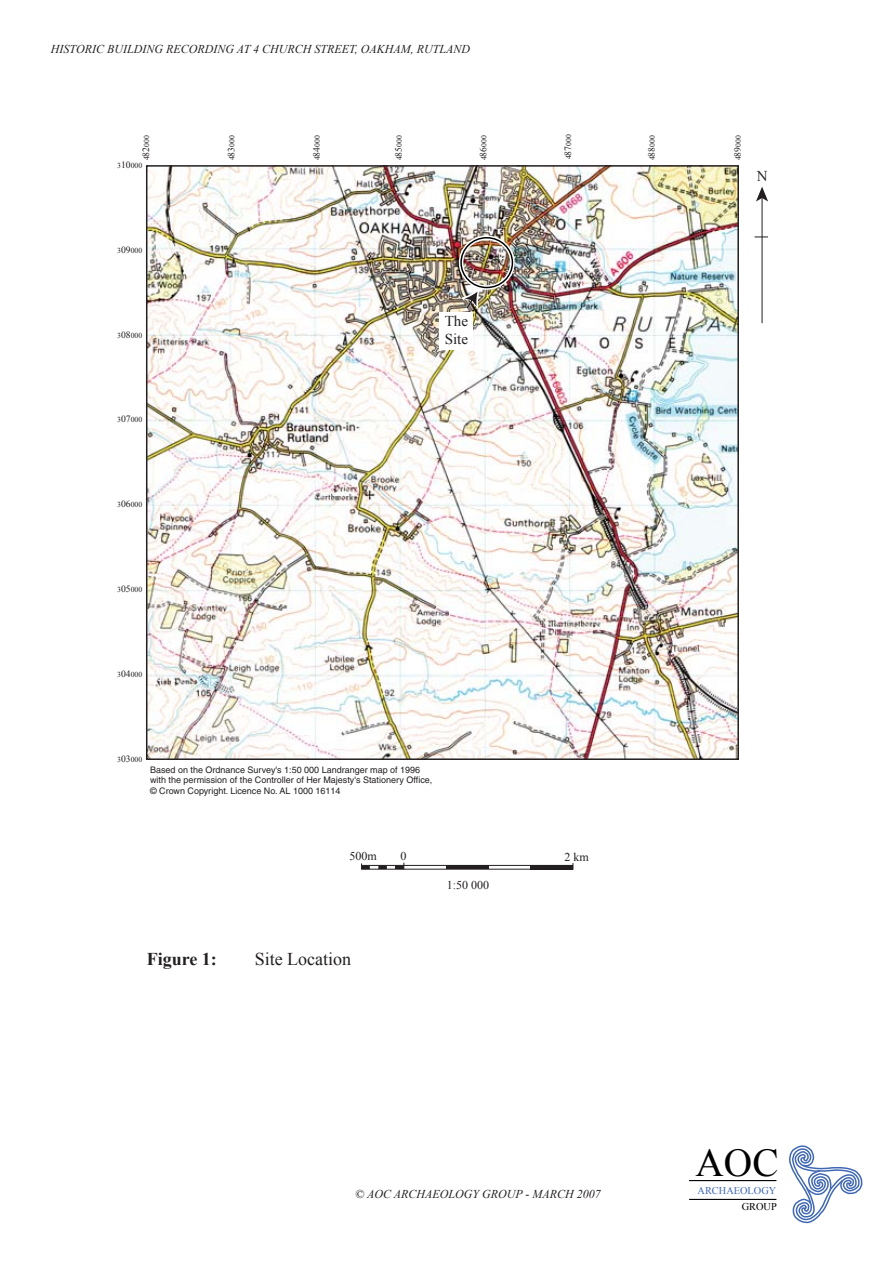
<style>
.page{position:relative;width:893px;height:1263px;background:#fff}
.page>*{position:absolute;margin:0;border:0;box-sizing:border-box;transform-origin:0 0}
.t1{font:39.45px "Times New Roman";color:#000}
.t2{font:18px "Times New Roman";color:#231f20}
.t3{font:700 18px "Times New Roman";color:#231f20}
.t4{font:15px/18px "Times New Roman";color:#231f20}
.t5{font:italic 12px "Times New Roman";color:#231f20}
.t6{font:12px "Times New Roman";color:#231f20}
.t7{font:10.35px "Times New Roman";color:#4068b2}
.t8{font:10.35px "Times New Roman";color:#000}
.t9{font:9px/10.8px "Helvetica";color:#231f20}
.t10{font:7.65px "Times New Roman";color:#231f20}
.s1{font-size:9.6px}
</style>
<div class="page">
<img style="left:149px;top:168px;width:587px;height:589px">
<hr style="left:762px;top:197px;width:1px;height:126px;background:#231f20">
<svg style="left:756px;top:187px;width:12px;height:15px"></svg>
<svg style="left:754px;top:237px;width:14px;height:1px"></svg>
<hr style="left:362px;top:865px;width:211px;height:1px;background:#231f20">
<svg style="left:362px;top:865px;width:8px;height:4px"></svg>
<hr style="left:446px;top:865px;width:43px;height:4px;background:#231f20">
<hr style="left:531px;top:865px;width:42px;height:4px;background:#231f20">
<svg style="left:378px;top:865px;width:9px;height:4px"></svg>
<svg style="left:395px;top:863px;width:10px;height:6px"></svg>
<div style="left:459px;top:235px;width:56px;height:55px;border:4px solid #fff;border-radius:50%"></div>
<div style="left:460px;top:237px;width:53px;height:51px;border:2px solid #000;border-radius:50%"></div>
<hr style="left:689px;top:1180px;width:87px;height:1px;background:#000">
<hr style="left:689px;top:1199px;width:87px;height:1px;background:#000">
<svg style="left:789px;top:1145px;width:74px;height:79px"></svg>
<svg style="left:457px;top:288px;width:24px;height:25px"></svg>
<div style="left:146px;top:165px;width:593px;height:595px;border:2px solid #231f20"></div>
<div style="left:440px;top:312px;width:33px;height:37px;background:#fff"></div>
<h3 class="t5" style="left:51px;top:41px;width:421px">HISTORIC BUILDING RECORDING AT 4 CHURCH STREET, OAKHAM, RUTLAND</h3>
<p class="t10" style="left:141px;top:160px;width:26px;rotate:-90deg">4<span class="s1">82</span>000</p>
<p class="t10" style="left:227px;top:160px;width:26px;rotate:-90deg">4<span class="s1">83</span>000</p>
<p class="t10" style="left:312px;top:160px;width:26px;rotate:-90deg">4<span class="s1">84</span>000</p>
<p class="t10" style="left:394px;top:160px;width:26px;rotate:-90deg">4<span class="s1">85</span>000</p>
<p class="t10" style="left:479px;top:160px;width:26px;rotate:-90deg">4<span class="s1">86</span>000</p>
<p class="t10" style="left:564px;top:159px;width:26px;rotate:-90deg">4<span class="s1">87</span>000</p>
<p class="t10" style="left:647px;top:160px;width:26px;rotate:-90deg">4<span class="s1">88</span>000</p>
<p class="t10" style="left:733px;top:160px;width:26px;rotate:-90deg">4<span class="s1">89</span>000</p>
<p class="t10" style="left:117px;top:160px;width:26px">3<span class="s1">10</span>000</p>
<h3 class="t4" style="left:757px;top:166px;width:12px">N</h3>
<p class="t10" style="left:117px;top:245px;width:26px">3<span class="s1">09</span>000</p>
<p class="t10" style="left:117px;top:330px;width:26px">3<span class="s1">08</span>000</p>
<h3 class="t4" style="left:445px;top:312px;width:25px">The<br>Site</h3>
<p class="t10" style="left:117px;top:415px;width:26px">3<span class="s1">07</span>000</p>
<p class="t10" style="left:117px;top:499px;width:26px">3<span class="s1">06</span>000</p>
<p class="t10" style="left:117px;top:584px;width:26px">3<span class="s1">05</span>000</p>
<p class="t10" style="left:117px;top:669px;width:26px">3<span class="s1">04</span>000</p>
<p class="t10" style="left:117px;top:754px;width:26px">3<span class="s1">03</span>000</p>
<p class="t9" style="left:150px;top:764px;width:284px">Based on the Ordnance Survey's 1:50 000 Landranger map of 1996 with the permission of the Controller of Her Majesty's Stationery Office, © Crown Copyright. Licence No. AL 1000 16114</p>
<h3 class="t6" style="left:349px;top:848px;width:29px">500m</h3>
<h3 class="t6" style="left:400px;top:848px;width:7px">0</h3>
<h3 class="t6" style="left:564px;top:849px;width:26px">2 km</h3>
<h3 class="t6" style="left:447px;top:877px;width:44px">1:50 000</h3>
<h2 class="t3" style="left:147px;top:947px;width:72px">Figure 1:</h2>
<h2 class="t2" style="left:255px;top:947px;width:98px">Site Location</h2>
<h3 class="t5" style="left:355px;top:1186px;width:247px">© AOC ARCHAEOLOGY GROUP - MARCH 2007</h3>
<h1 class="t1" style="left:695px;top:1136px;width:85px">AOC</h1>
<p class="t7" style="left:697px;top:1183px;width:80px">ARCHAEOLOGY</p>
<p class="t8" style="left:742px;top:1199px;width:37px">GROUP</p>
</div>
